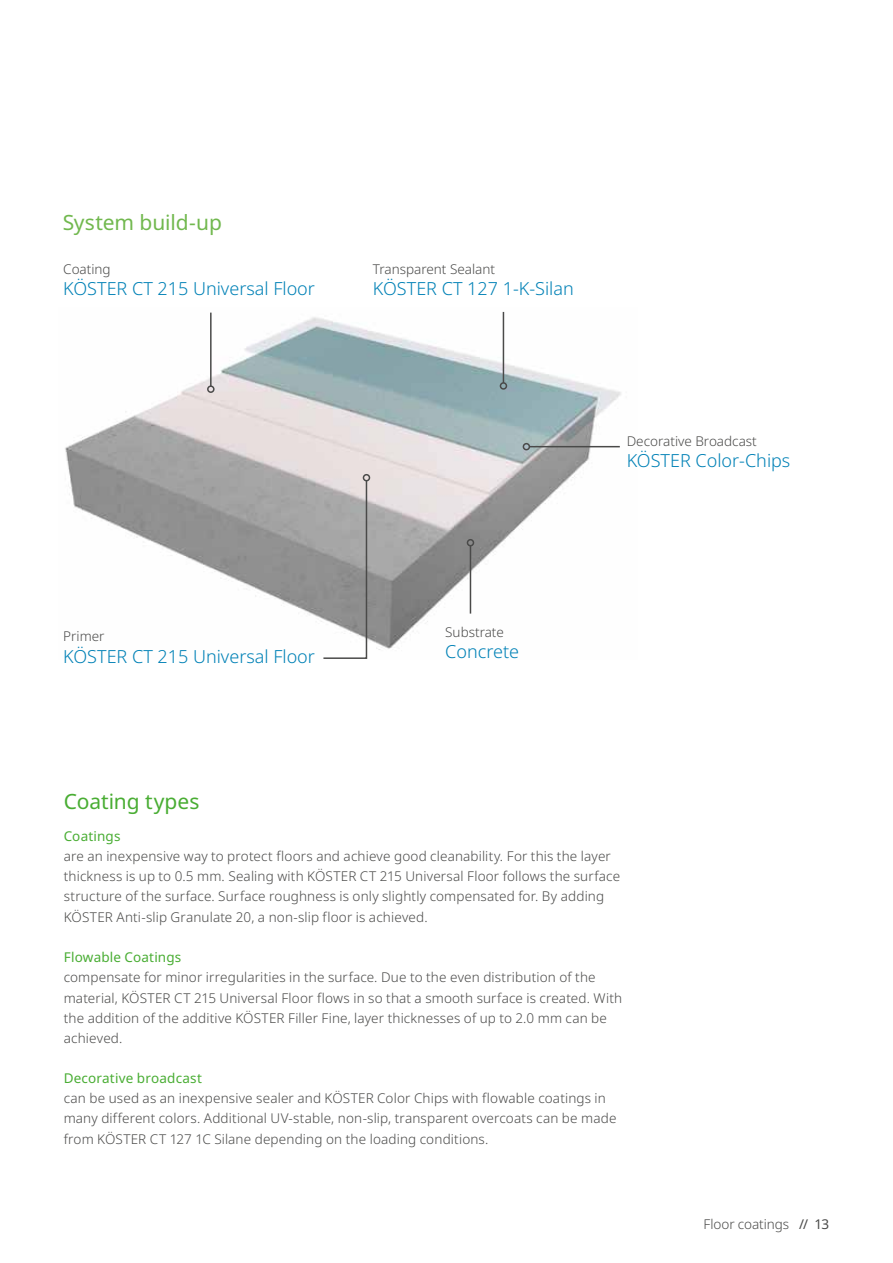
<style>
.page{position:relative;width:893px;height:1263px;background:#fff}
.page>*{position:absolute;margin:0;border:0;box-sizing:border-box;transform-origin:0 0}
.t1{font:21px "Noto Sans";letter-spacing:-.005em;color:#71b84e}
.t2{font:21px "Noto Sans";color:#49ad33}
.t3{font:300 18px "Noto Sans";color:#0081b6}
.t4{font:300 13.5px/20.2px "Noto Sans";letter-spacing:.01em;color:#4a4a49}
.t5{font:13.5px "Noto Sans";letter-spacing:.01em;color:#49ad33}
.s1{font-weight:400}
</style>
<div class="page">
<img style="left:65px;top:311px;width:556px;height:339px">
<hr style="left:503px;top:312px;width:1px;height:71px;background:#4a4a49">
<div style="left:500px;top:382px;width:7px;height:8px;border:2px solid #4a4a49;border-radius:50%"></div>
<hr style="left:470px;top:546px;width:1px;height:68px;background:#4a4a49">
<div style="left:467px;top:539px;width:7px;height:7px;border:2px solid #4a4a49;border-radius:50%"></div>
<svg style="left:322px;top:479px;width:46px;height:180px;background:#adadad"></svg>
<div style="left:363px;top:474px;width:7px;height:7px;border:2px solid #4a4a49;border-radius:50%"></div>
<hr style="left:210px;top:313px;width:2px;height:73px;background:#4a4a49">
<div style="left:207px;top:385px;width:8px;height:8px;border:2px solid #4a4a49;border-radius:50%"></div>
<hr style="left:529px;top:446px;width:91px;height:1px;background:#4a4a49">
<div style="left:523px;top:443px;width:7px;height:7px;border:2px solid #4a4a49;border-radius:50%"></div>
<h1 class="t1" style="left:63px;top:207px;width:161px">System build-up</h1>
<p class="t4" style="left:63px;top:259px;width:49px">Coating</p>
<h2 class="t3" style="left:63px;top:276px;width:253px">KÖSTER CT 215 Universal Floor</h2>
<p class="t4" style="left:373px;top:259px;width:124px">Transparent Sealant</p>
<h2 class="t3" style="left:373px;top:276px;width:202px">KÖSTER CT 127 1-K-Silan</h2>
<p class="t4" style="left:627px;top:431px;width:132px">Decorative Broadcast</p>
<h2 class="t3" style="left:627px;top:448px;width:165px">KÖSTER Color-Chips</h2>
<p class="t4" style="left:63px;top:627px;width:43px">Primer</p>
<h2 class="t3" style="left:63px;top:644px;width:253px">KÖSTER CT 215 Universal Floor</h2>
<p class="t4" style="left:445px;top:622px;width:60px">Substrate</p>
<h2 class="t3" style="left:445px;top:639px;width:75px">Concrete</h2>
<h1 class="t2" style="left:64px;top:786px;width:137px">Coating types</h1>
<p class="t5" style="left:64px;top:826px;width:58px">Coatings</p>
<p class="t4" style="left:64px;top:846px;width:558px">are an inexpensive way to protect floors and achieve good cleanability. For this the layer thickness is up to 0.5 mm. Sealing with KÖSTER CT 215 Universal Floor follows the surface structure of the surface. Surface roughness is only slightly compensated for. By adding KÖSTER Anti-slip Granulate 20, a non-slip floor is achieved.</p>
<p class="t5" style="left:64px;top:948px;width:119px">Flowable Coatings</p>
<p class="t4" style="left:64px;top:968px;width:560px">compensate for minor irregularities in the surface. Due to the even distribution of the material, KÖSTER CT 215 Universal Floor flows in so that a smooth surface is created. With the addition of the additive KÖSTER Filler Fine, layer thicknesses of up to 2.0 mm can be achieved.</p>
<p class="t5" style="left:64px;top:1068px;width:140px">Decorative broadcast</p>
<p class="t4" style="left:64px;top:1088px;width:554px">can be used as an inexpensive sealer and KÖSTER Color Chips with flowable coatings in many different colors. Additional UV-stable, non-slip, transparent overcoats can be made from KÖSTER CT 127 1C Silane depending on the loading conditions.</p>
<p class="t4" style="left:704px;top:1214px;width:127px">Floor coatings <span class="s1">// 13</span></p>
</div>
